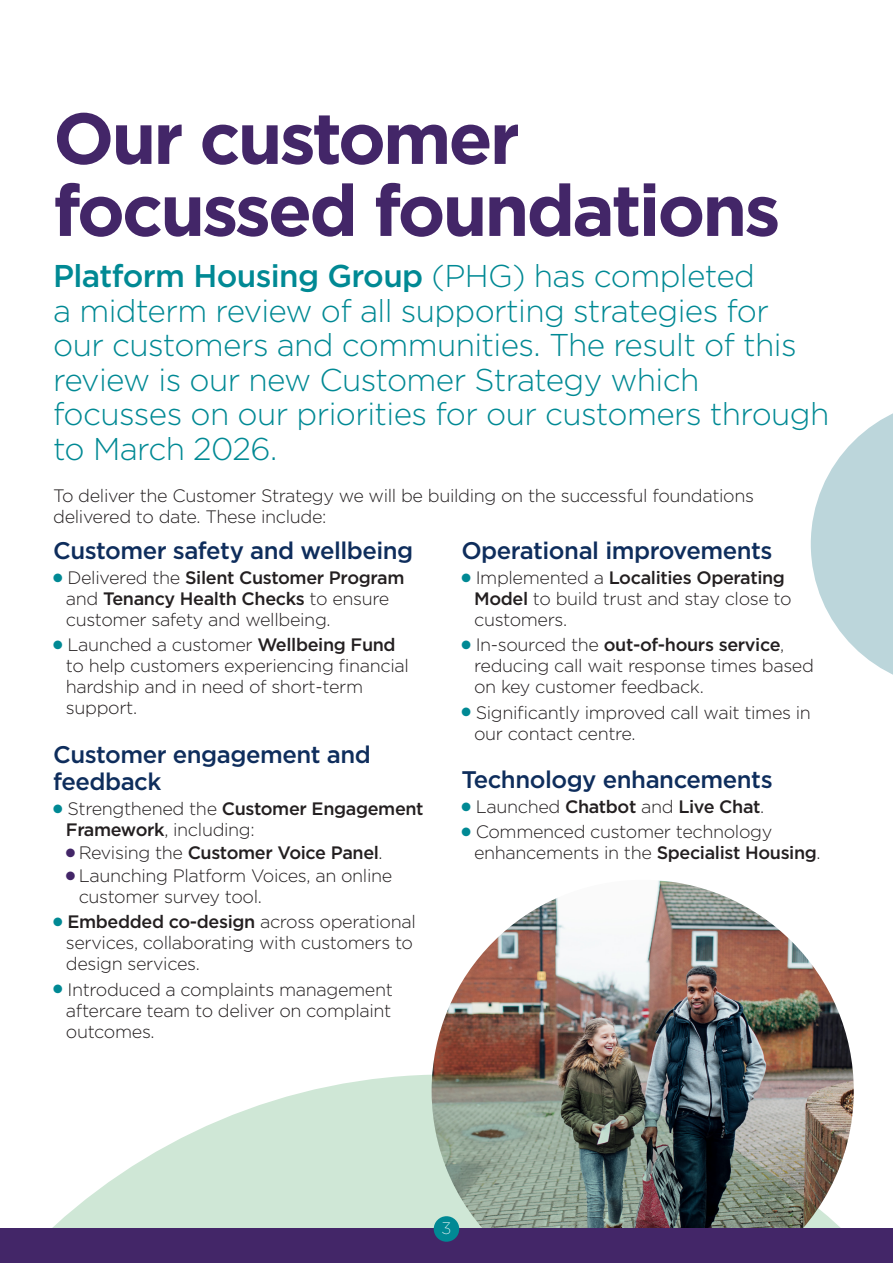
<style>
.page{position:relative;width:893px;height:1263px;background:#fff}
.page>*{position:absolute;margin:0;border:0;box-sizing:border-box;transform-origin:0 0}
.t1{font:700 72px/72px "Gotham";letter-spacing:-.04em;color:#432668}
.t2{font:300 31.5px/34.5px "Gotham";letter-spacing:-.02em;color:#008994}
.t3{font:500 24px/27px "Gotham";letter-spacing:-.02em;color:#0e2d5c}
.t4{font:300 18px/21px "Gotham";letter-spacing:-.02em;color:#231f20}
.t5{font:500 18px/21px "Gotham";letter-spacing:-.02em;color:#231f20}
.t6{font:200 16.5px "Gotham";color:#fff}
.s1{font-weight:500}
.s2{color:#008994}
.s3{font-weight:300}
.s4{color:#432668}
</style>
<div class="page">
<img style="left:432px;top:880px;width:421px;height:194px">
<img style="left:0;top:1074px;width:893px;height:155px">
<svg style="left:811px;top:413px;width:82px;height:262px"></svg>
<div style="left:0;top:1229px;width:893px;height:34px;background:#432668"></div>
<div style="left:434px;top:1216px;width:25px;height:26px;background:#008994;border-radius:50%"></div>
<p class="t1" style="left:53px;top:102px;width:729px">Our customer focussed foundations</p>
<p class="t2" style="left:53px;top:258px;width:778px"><span class="s1">Platform Housing Group</span> (PHG) has completed<br>a midterm review of all supporting strategies for<br>our customers and communities. The result of this review is our new Customer Strategy which focusses on our priorities for our customers through to March 2026.</p>
<p class="t4" style="left:53px;top:485px;width:702px">To deliver the Customer Strategy we will be building on the successful foundations delivered to date. These include:</p>
<p class="t3" style="left:53px;top:536px;width:362px">Customer safety and wellbeing</p>
<p class="t4" style="left:66px;top:567px;width:340px;text-indent:-13px"><span class="s2">●</span> Delivered the <span class="s1">Silent Customer Program </span>and <span class="s1">Tenancy Health Checks</span> to ensure customer safety and wellbeing.</p>
<p class="t4" style="left:66px;top:634px;width:345px;text-indent:-13px"><span class="s2">●</span> Launched a customer <span class="s1">Wellbeing Fund </span>to help customers experiencing financial hardship and in need of short-term support.</p>
<p class="t3" style="left:53px;top:740px;width:319px">Customer engagement and feedback</p>
<p class="t5" style="left:66px;top:798px;width:359px;text-indent:-13px"><span class="s2">●</span> <span class="s3">Strengthened the</span> Customer Engagement<br>Framework<span class="s3">, including:</span></p>
<p class="t5" style="left:66px;top:842px;width:318px"><span class="s4">●</span> <span class="s3">Revising the</span> Customer Voice Panel<span class="s3">.</span></p>
<p class="t4" style="left:79px;top:865px;width:315px;text-indent:-13px"><span class="s4">●</span> Launching Platform Voices, an online customer survey tool.</p>
<p class="t4" style="left:66px;top:911px;width:351px;text-indent:-13px"><span class="s2">●</span> <span class="s1">Embedded co-design</span> across operational services, collaborating with customers to design services.</p>
<p class="t4" style="left:66px;top:978px;width:329px;text-align:justify;text-indent:-13px"><span class="s2">●</span> Introduced a complaints management aftercare team to deliver on complaint outcomes.</p>
<p class="t3" style="left:461px;top:536px;width:313px">Operational improvements</p>
<p class="t4" style="left:474px;top:567px;width:319px;text-indent:-13px"><span class="s2">●</span> Implemented a <span class="s1">Localities Operating<br>Model</span> to build trust and stay close to customers.</p>
<p class="t4" style="left:474px;top:634px;width:341px;text-indent:-13px"><span class="s2">●</span> In-sourced the <span class="s1">out-of-hours service</span>, reducing call wait response times based on key customer feedback.</p>
<p class="t4" style="left:474px;top:701px;width:338px;text-indent:-13px"><span class="s2">●</span> Significantly improved call wait times in our contact centre.</p>
<p class="t3" style="left:461px;top:765px;width:313px">Technology enhancements</p>
<p class="t5" style="left:461px;top:796px;width:304px"><span class="s2">●</span> <span class="s3">Launched</span> Chatbot <span class="s3">and</span> Live Chat<span class="s3">.</span></p>
<p class="t4" style="left:474px;top:821px;width:348px;text-indent:-13px"><span class="s2">●</span> Commenced customer technology enhancements in the <span class="s1">Specialist Housing</span>.</p>
<p class="t6" style="left:442px;top:1218px;width:11px">3</p>
</div>
